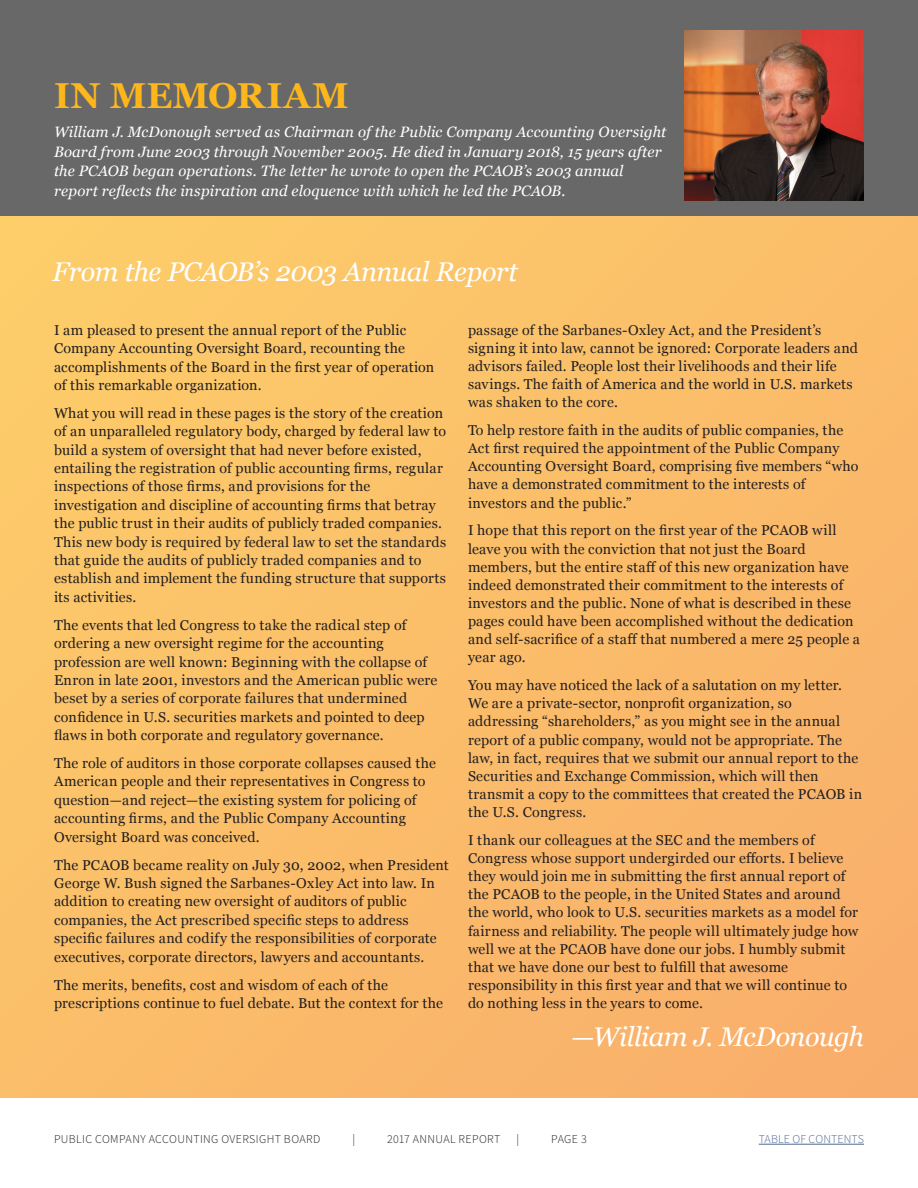
<style>
.page{position:relative;width:918px;height:1188px;background:#fff}
.page>*{position:absolute;margin:0;border:0;box-sizing:border-box;transform-origin:0 0}
.t1{font:700 36px "Georgia";letter-spacing:.005em;color:#fdb71c}
.t2{font:italic 27px "Georgia";letter-spacing:-.015em;color:#fff}
.AR17_SourceLight_10{font:italic 15px/19.5px "Georgia";letter-spacing:.01em;color:#fff}
.AR17_SourceLight_10-2{font:14.25px/18.1px "Georgia";letter-spacing:.015em;color:#231f20}
.t3{font:300 12px "Source Sans Pro";letter-spacing:.03em;color:#231f20}
.t4{font:300 12px "Source Sans Pro";letter-spacing:.01em;color:#4f698f}
</style>
<div class="page">
<hr style="left:759px;top:1144px;width:105px;height:1px;background:#4f698f">
<div style="left:0;top:216px;width:918px;height:882px;background:linear-gradient(to right,#fcc76a,#f9b56b)"></div>
<div style="left:0;top:0;width:918px;height:216px;background:#686868"></div>
<img style="left:684px;top:30px;width:180px;height:171px">
<p class="t1" style="left:54px;top:69px;width:297px">IN MEMORIAM</p>
<p class="AR17_SourceLight_10" style="left:54px;top:122px;width:614px">William J. McDonough served as Chairman of the Public Company Accounting Oversight Board from June 2003 through November 2005. He died in January 2018, 15 years after the PCAOB began operations. The letter he wrote to open the PCAOB’s 2003 annual report reflects the inspiration and eloquence with which he led the PCAOB.</p>
<p class="t2" style="left:53px;top:252px;width:467px">From the PCAOB’s 2003 Annual Report</p>
<p class="AR17_SourceLight_10-2" style="left:54px;top:320px;width:382px">I am pleased to present the annual report of the Public Company Accounting Oversight Board, recounting the accomplishments of the Board in the first year of operation of this remarkable organization.</p>
<p class="AR17_SourceLight_10-2" style="left:54px;top:403px;width:394px">What you will read in these pages is the story of the creation of an unparalleled regulatory body, charged by federal law to build a system of oversight that had never before existed, entailing the registration of public accounting firms, regular inspections of those firms, and provisions for the investigation and discipline of accounting firms that betray the public trust in their audits of publicly traded companies.<br>This new body is required by federal law to set the standards that guide the audits of publicly traded companies and to establish and implement the funding structure that supports its activities.</p>
<p class="AR17_SourceLight_10-2" style="left:54px;top:615px;width:385px">The events that led Congress to take the radical step of ordering a new oversight regime for the accounting profession are well known: Beginning with the collapse of Enron in late 2001, investors and the American public were beset by a series of corporate failures that undermined confidence in U.S. securities markets and pointed to deep flaws in both corporate and regulatory governance.</p>
<p class="AR17_SourceLight_10-2" style="left:54px;top:753px;width:384px">The role of auditors in those corporate collapses caused the American people and their representatives in Congress to question—and reject—the existing system for policing of accounting firms, and the Public Company Accounting Oversight Board was conceived.</p>
<p class="AR17_SourceLight_10-2" style="left:54px;top:855px;width:396px">The PCAOB became reality on July 30, 2002, when President George W. Bush signed the Sarbanes-Oxley Act into law. In addition to creating new oversight of auditors of public companies, the Act prescribed specific steps to address specific failures and codify the responsibilities of corporate executives, corporate directors, lawyers and accountants.</p>
<p class="AR17_SourceLight_10-2" style="left:54px;top:975px;width:390px">The merits, benefits, cost and wisdom of each of the prescriptions continue to fuel debate. But the context for the</p>
<p class="AR17_SourceLight_10-2" style="left:468px;top:320px;width:392px">passage of the Sarbanes-Oxley Act, and the President’s signing it into law, cannot be ignored: Corporate leaders and advisors failed. People lost their livelihoods and their life savings. The faith of America and the world in U.S. markets was shaken to the core.</p>
<p class="AR17_SourceLight_10-2" style="left:468px;top:421px;width:392px">To help restore faith in the audits of public companies, the Act first required the appointment of the Public Company Accounting Oversight Board, comprising five members “who have a demonstrated commitment to the interests of investors and the public.”</p>
<p class="AR17_SourceLight_10-2" style="left:468px;top:521px;width:394px">I hope that this report on the first year of the PCAOB will leave you with the conviction that not just the Board members, but the entire staff of this new organization have indeed demonstrated their commitment to the interests of investors and the public. None of what is described in these pages could have been accomplished without the dedication and self-sacrifice of a staff that numbered a mere 25 people a year ago.</p>
<p class="AR17_SourceLight_10-2" style="left:468px;top:676px;width:396px">You may have noticed the lack of a salutation on my letter.<br>We are a private-sector, nonprofit organization, so addressing “shareholders,” as you might see in the annual report of a public company, would not be appropriate. The law, in fact, requires that we submit our annual report to the Securities and Exchange Commission, which will then transmit a copy to the committees that created the PCAOB in the U.S. Congress.</p>
<p class="AR17_SourceLight_10-2" style="left:468px;top:830px;width:392px">I thank our colleagues at the SEC and the members of Congress whose support undergirded our efforts. I believe they would join me in submitting the first annual report of the PCAOB to the people, in the United States and around the world, who look to U.S. securities markets as a model for fairness and reliability. The people will ultimately judge how well we at the PCAOB have done our jobs. I humbly submit that we have done our best to fulfill that awesome responsibility in this first year and that we will continue to do nothing less in the years to come.</p>
<p class="t2" style="left:571px;top:1017px;width:294px">—William J. McDonough</p>
<p class="t3" style="left:54px;top:1132px;width:268px">PUBLIC COMPANY ACCOUNTING OVERSIGHT BOARD</p>
<p class="t3" style="left:352px;top:1132px;width:4px">|</p>
<p class="t3" style="left:387px;top:1132px;width:115px">2017 ANNUAL REPORT</p>
<p class="t3" style="left:517px;top:1132px;width:4px">|</p>
<p class="t3" style="left:551px;top:1132px;width:37px">PAGE 3</p>
<p class="t4" style="left:759px;top:1132px;width:107px">TABLE OF CONTENTS</p>
</div>
